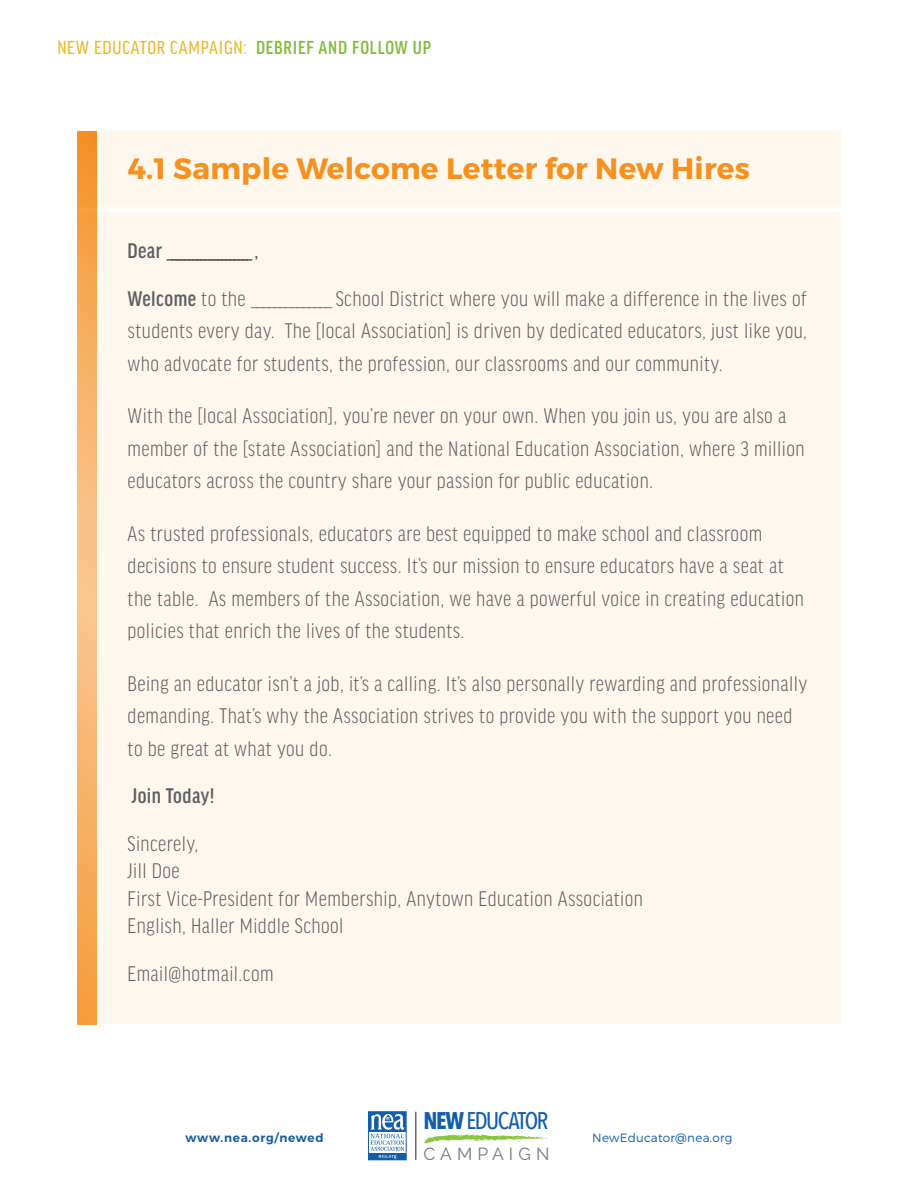
<style>
.page{position:relative;width:918px;height:1188px;background:#fff}
.page>*{position:absolute;margin:0;border:0;box-sizing:border-box;transform-origin:0 0}
.t1{font:700 29.4px "Montserrat";letter-spacing:.01em;color:#f69120}
.t2{font:500 24px "Avenir Next Condensed";letter-spacing:-.065em;color:#125eaa}
.t3{font:300 condensed 22.5px/32.4px "Good Headline Pro";letter-spacing:.02em;color:#5d5f62}
.t4{font:500 condensed 22.5px "Good Headline Pro";letter-spacing:.02em;color:#5d5f62}
.t5{font:condensed 20.1px "Good Headline Pro";letter-spacing:.04em;color:#edb624}
.t6{font:17.4px "Raleway";letter-spacing:.29em;color:#76787b}
.t7{font:300 12px "Montserrat";letter-spacing:.02em;color:#135fab}
.t8{font:600 12px "Montserrat";letter-spacing:.06em;color:#175d9e}
.s1{font-weight:500;color:#85bb3f}
.s2{font-weight:500}
.s3{font-weight:700}
</style>
<div class="page">
<div style="left:96px;top:131px;width:745px;height:893px;background:#fef7ee"></div>
<svg style="left:77px;top:131px;width:19px;height:893px;background:#f7af63"></svg>
<svg style="left:424px;top:1134px;width:124px;height:9px"></svg>
<hr style="left:416px;top:1112px;width:1px;height:48px;background:#211e1e">
<svg style="left:370px;top:1113px;width:34px;height:45px"></svg>
<div style="left:368px;top:1111px;width:38px;height:49px;border:1px solid #125eaa"></div>
<p class="t5" style="left:57px;top:37px;width:375px">NEW EDUCATOR CAMPAIGN: <span class="s1">DEBRIEF AND FOLLOW UP</span></p>
<h1 class="t1" style="left:127px;top:150px;width:624px">4.1 Sample Welcome Letter for New Hires</h1>
<p class="t3" style="left:128px;top:228px;width:681px;line-height:47.5px"><span class="s2">D e a r ____________________ ,<br>Welcome</span> to the ______________ School District where you will make a difference in the lives of</p>
<p class="t3" style="left:128px;top:315px;width:681px">students every day. The [local Association] is driven by dedicated educators, just like you, who advocate for students, the profession, our classrooms and our community.</p>
<p class="t3" style="left:128px;top:400px;width:679px">With the [local Association], you’re never on your own. When you join us, you are also a member of the [state Association] and the National Education Association, where 3 million educators across the country share your passion for public education.</p>
<p class="t3" style="left:128px;top:518px;width:678px">As trusted professionals, educators are best equipped to make school and classroom decisions to ensure student success. It’s our mission to ensure educators have a seat at the table. As members of the Association, we have a powerful voice in creating education policies that enrich the lives of the students.</p>
<p class="t3" style="left:128px;top:667px;width:681px">Being an educator isn’t a job, it’s a calling. It’s also personally rewarding and professionally demanding. That’s why the Association strives to provide you with the support you need to be great at what you do.</p>
<p class="t4" style="left:132px;top:785px;width:84px">Join Today!</p>
<p class="t3" style="left:128px;top:830px;width:517px;line-height:27.6px">Sincerely,<br>Jill Doe<br>First Vice-President for Membership, Anytown Education Association<br>English, Haller Middle School</p>
<p class="t3" style="left:128px;top:958px;width:147px">Email@hotmail.com</p>
<p class="t2" style="left:423px;top:1106px;width:126px"><span class="s3">NEW</span> EDUCATOR</p>
<p class="t6" style="left:423px;top:1144px;width:128px">CAMPAIGN</p>
<p class="t8" style="left:185px;top:1131px;width:140px">www.nea.org/newed</p>
<p class="t7" style="left:592px;top:1131px;width:142px">NewEducator@nea.org</p>
</div>
